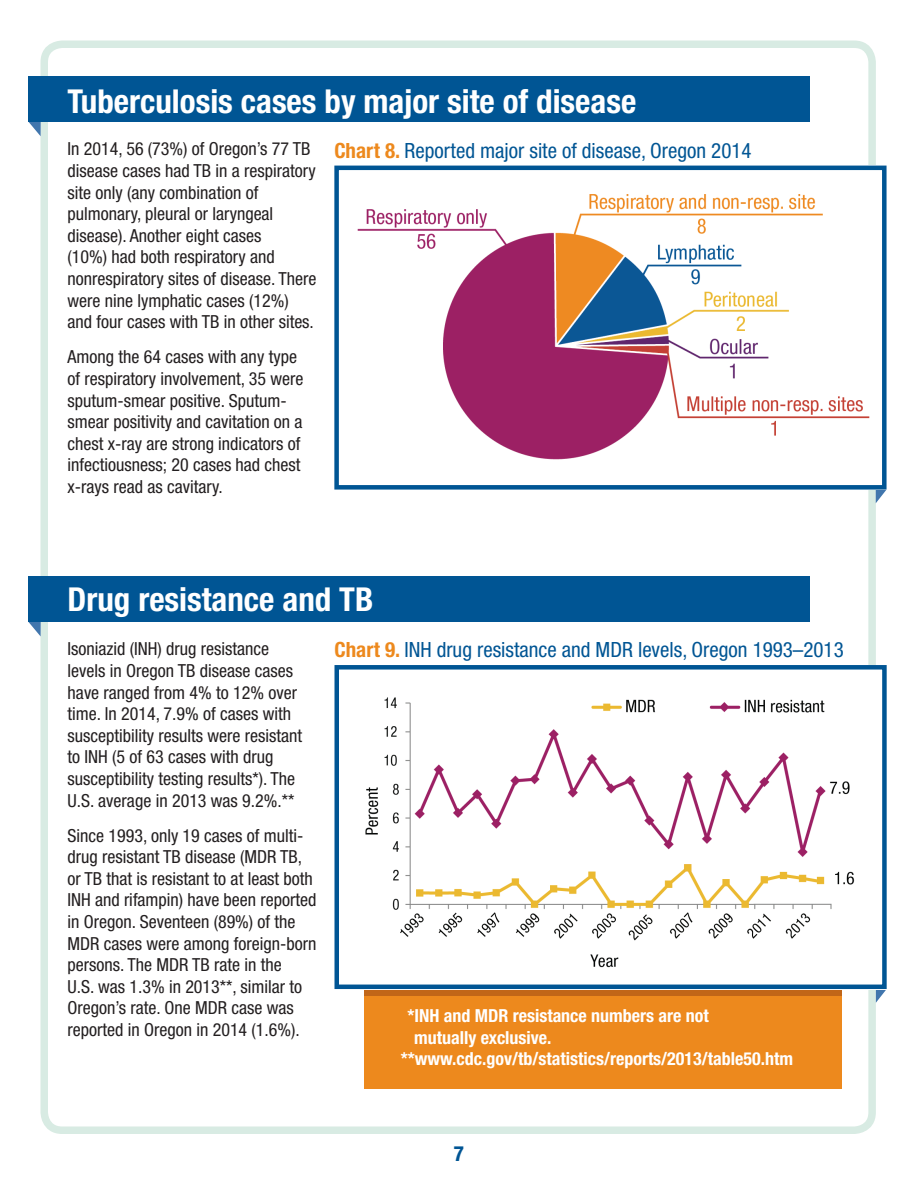
<style>
.page{position:relative;width:918px;height:1188px;background:#fff}
.page>*{position:absolute;margin:0;border:0;box-sizing:border-box;transform-origin:0 0}
.t1{font:700 condensed 33px "Helvetica Neue LT Std";color:#fff}
.t2{font:condensed 21px "Helvetica Neue LT Std";color:#005594}
.t3{font:700 condensed 21px "Helvetica Neue LT Std";color:#005594}
.t4{font:condensed 18px/21.6px "Helvetica Neue LT Std";color:#231f20}
.t5{font:700 condensed 18px "Helvetica Neue LT Std";color:#fff}
.s1{font-weight:700;color:#ed891d}
</style>
<div class="page">
<div style="left:40px;top:40px;width:836px;height:1094px;border:8px solid #d8ebe3;border-radius:18px"></div>
<svg style="left:28px;top:622px;width:13px;height:14px"></svg>
<div style="left:28px;top:576px;width:782px;height:46px;background:#005594"></div>
<svg style="left:876px;top:989px;width:10px;height:14px"></svg>
<div style="left:364px;top:989px;width:477px;height:99px;background:#ed891d"></div>
<div style="left:364px;top:989px;width:477px;height:6px;background:#c16618"></div>
<img style="left:365px;top:670px;width:511px;height:314px">
<div style="left:334px;top:665px;width:553px;height:324px;border:4px solid #005594"></div>
<svg style="left:28px;top:122px;width:13px;height:14px"></svg>
<div style="left:28px;top:76px;width:782px;height:46px;background:#005594"></div>
<svg style="left:876px;top:490px;width:10px;height:13px"></svg>
<img style="left:357px;top:171px;width:519px;height:314px">
<div style="left:334px;top:166px;width:553px;height:324px;border:4px solid #005594"></div>
<h1 class="t1" style="left:68px;top:81px;width:570px">Tuberculosis cases by major site of disease</h1>
<p class="t2" style="left:334px;top:138px;width:419px"><span class="s1">Chart 8.</span> Reported major site of disease, Oregon 2014</p>
<p class="t4" style="left:68px;top:138px;width:250px">In 2014, 56 (73%) of Oregon’s 77 TB disease cases had TB in a respiratory site only (any combination of pulmonary, pleural or laryngeal disease). Another eight cases<br>(10%) had both respiratory and nonrespiratory sites of disease. There were nine lymphatic cases (12%) and four cases with TB in other sites.</p>
<p class="t4" style="left:68px;top:346px;width:237px">Among the 64 cases with any type of respiratory involvement, 35 were sputum-smear positive. Sputum&shy;smear positivity and cavitation on a chest x-ray are strong indicators of infectiousness; 20 cases had chest x-rays read as cavitary.</p>
<h1 class="t1" style="left:68px;top:580px;width:307px">Drug resistance and TB</h1>
<p class="t2" style="left:334px;top:638px;width:511px"><span class="s1">Chart 9.</span> INH drug resistance and MDR levels, Oregon 1993–2013</p>
<p class="t4" style="left:68px;top:638px;width:236px">Isoniazid (INH) drug resistance levels in Oregon TB disease cases have ranged from 4% to 12% over time. In 2014, 7.9% of cases with susceptibility results were resistant to INH (5 of 63 cases with drug susceptibility testing results*). The U.S. average in 2013 was 9.2%.**</p>
<p class="t4" style="left:68px;top:824px;width:250px">Since 1993, only 19 cases of multi&shy;drug resistant TB disease (MDR TB, or TB that is resistant to at least both INH and rifampin) have been reported in Oregon. Seventeen (89%) of the MDR cases were among foreign-born persons. The MDR TB rate in the<br>U.S. was 1.3% in 2013**, similar to Oregon’s rate. One MDR case was reported in Oregon in 2014 (1.6%).</p>
<p class="t5" style="left:407px;top:1005px;width:303px">*INH and MDR resistance numbers are not</p>
<p class="t5" style="left:414px;top:1026px;width:139px">mutually exclusive.</p>
<p class="t5" style="left:401px;top:1048px;width:394px">**www.cdc.gov/tb/statistics/reports/2013/table50.htm</p>
<p class="t3" style="left:454px;top:1141px;width:12px">7</p>
</div>
